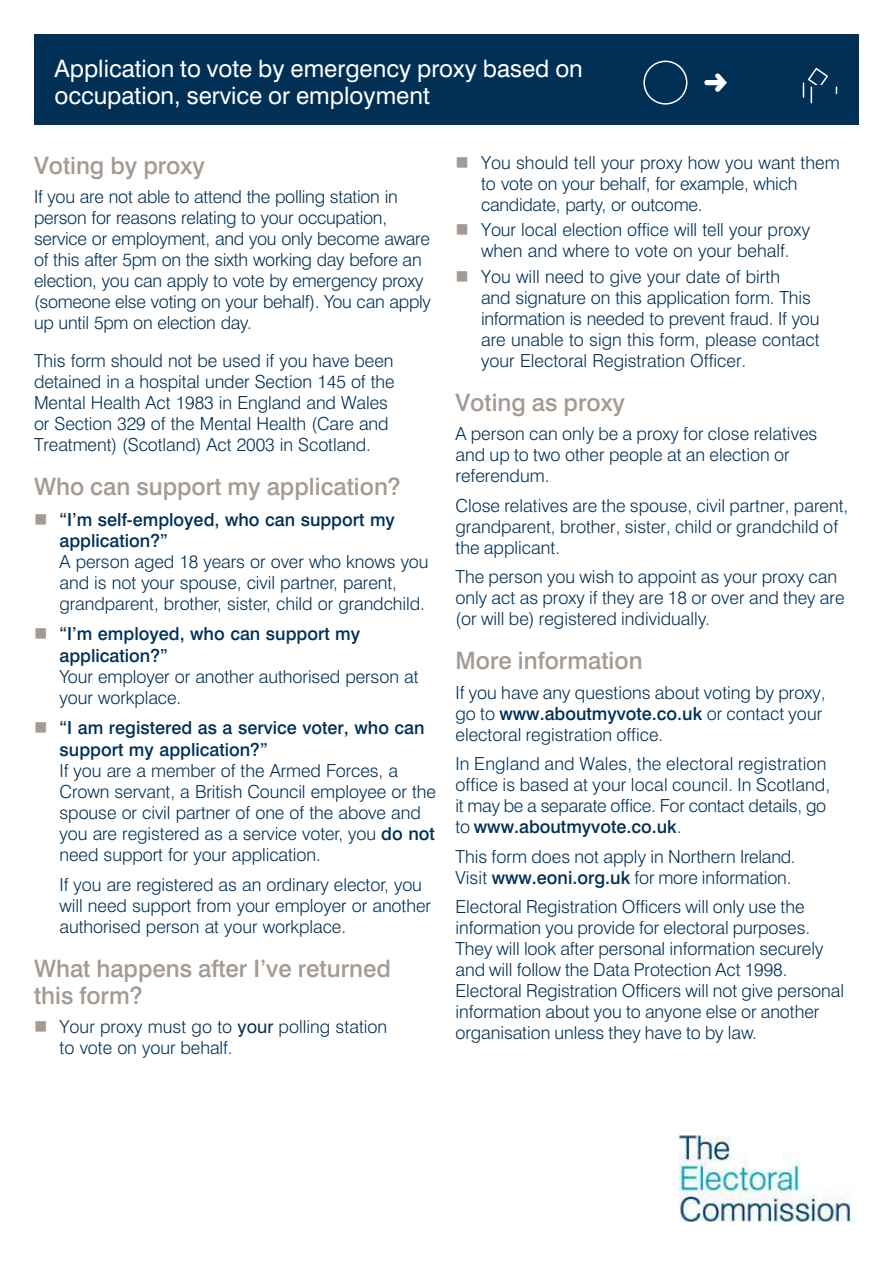
<style>
.page{position:relative;width:893px;height:1263px;background:#fff}
.page>*{position:absolute;margin:0;border:0;box-sizing:border-box;transform-origin:0 0}
.t1{font:500 24px/27px "Swiss 721 BT";color:#a49a94}
.t2{font:24px/27px "Swiss 721 BT";color:#fff}
.t3{font:300 18px/21px "Swiss 721 BT";letter-spacing:-.005em;color:#003055}
.t4{font:500 18px/21.6px "Swiss 721 BT";color:#003055}
.s1{color:#a49a94}
.s2{font-weight:500}
.s3{font-weight:400}
</style>
<div class="page">
<div style="left:34px;top:34px;width:825px;height:91px;background:#003055"></div>
<div style="left:643px;top:61px;width:44px;height:44px;border:2px solid #fff;border-radius:50%"></div>
<svg style="left:704px;top:73px;width:23px;height:19px"></svg>
<svg style="left:803px;top:68px;width:25px;height:35px"></svg>
<img style="left:679px;top:1135px;width:173px;height:87px">
<p class="t2" style="left:55px;top:54px;width:530px">Application to vote by emergency proxy based on occupation, service or employment</p>
<h2 class="t1" style="left:34px;top:152px;width:172px">Voting by proxy</h2>
<p class="t3" style="left:34px;top:186px;width:398px">If you are not able to attend the polling station in person for reasons relating to your occupation, service or employment, and you only become aware of this after 5pm on the sixth working day before an election, you can apply to vote by emergency proxy (someone else voting on your behalf). You can apply up until 5pm on election day.</p>
<p class="t3" style="left:34px;top:350px;width:362px">This form should not be used if you have been detained in a hospital under Section 145 of the Mental Health Act 1983 in England and Wales or Section 329 of the Mental Health (Care and Treatment) (Scotland) Act 2003 in Scotland.</p>
<h2 class="t1" style="left:34px;top:473px;width:368px">Who can support my application?</h2>
<p class="t4" style="left:60px;top:508px;width:337px;text-indent:-26px"><span class="s1">■</span> “I’m self-employed, who can support my application?”</p>
<p class="t3" style="left:60px;top:551px;width:371px">A person aged 18 years or over who knows you and is not your spouse, civil partner, parent, grandparent, brother, sister, child or grandchild.</p>
<p class="t4" style="left:60px;top:623px;width:302px;text-indent:-26px"><span class="s1">■</span> “I’m employed, who can support my application?”</p>
<p class="t3" style="left:60px;top:666px;width:360px">Your employer or another authorised person at your workplace.</p>
<p class="t4" style="left:60px;top:717px;width:366px;text-indent:-26px"><span class="s1">■</span> “I am registered as a service voter, who can support my application?”</p>
<p class="t3" style="left:60px;top:759px;width:378px">If you are a member of the Armed Forces, a Crown servant, a British Council employee or the spouse or civil partner of one of the above and you are registered as a service voter, you <span class="s2">do not </span>need support for your application.</p>
<p class="t3" style="left:60px;top:874px;width:373px">If you are registered as an ordinary elector, you will need support from your employer or another authorised person at your workplace.</p>
<h2 class="t1" style="left:34px;top:954px;width:358px">What happens after I’ve returned this form?</h2>
<p class="t3" style="left:60px;top:1016px;width:329px;text-indent:-26px"><span class="s1">■</span> Your proxy must go to <span class="s3">your</span> polling station to vote on your behalf.</p>
<p class="t3" style="left:481px;top:152px;width:360px;text-indent:-26px"><span class="s1">■</span> You should tell your proxy how you want them to vote on your behalf, for example, which candidate, party, or outcome.</p>
<p class="t3" style="left:455px;top:219px;width:356px;text-align:center"><span class="s1">■</span> Your local election office will tell your proxy when and where to vote on your behalf.</p>
<p class="t3" style="left:481px;top:265px;width:340px;text-indent:-26px"><span class="s1">■</span> You will need to give your date of birth<br>and signature on this application form. This information is needed to prevent fraud. If you are unable to sign this form, please contact your Electoral Registration Officer.</p>
<h2 class="t1" style="left:455px;top:388px;width:171px">Voting as proxy</h2>
<p class="t3" style="left:455px;top:423px;width:363px">A person can only be a proxy for close relatives and up to two other people at an election or referendum.</p>
<p class="t3" style="left:455px;top:494px;width:394px">Close relatives are the spouse, civil partner, parent, grandparent, brother, sister, child or grandchild of the applicant.</p>
<p class="t3" style="left:455px;top:566px;width:391px">The person you wish to appoint as your proxy can only act as proxy if they are 18 or over and they are (or will be) registered individually.</p>
<h2 class="t1" style="left:455px;top:647px;width:189px">More information</h2>
<p class="t3" style="left:455px;top:681px;width:372px">If you have any questions about voting by proxy, go to <span class="s2">www.aboutmyvote.co.uk</span> or contact your electoral registration office.</p>
<p class="t3" style="left:455px;top:753px;width:376px">In England and Wales, the electoral registration office is based at your local council. In Scotland, it may be a separate office. For contact details, go to <span class="s2">www.aboutmyvote.co.uk</span>.</p>
<p class="t3" style="left:455px;top:846px;width:342px">This form does not apply in Northern Ireland.<br>Visit <span class="s2">www.eoni.org.uk</span> for more information.</p>
<p class="t3" style="left:455px;top:896px;width:390px">Electoral Registration Officers will only use the information you provide for electoral purposes.<br>They will look after personal information securely and will follow the Data Protection Act 1998.<br>Electoral Registration Officers will not give personal information about you to anyone else or another organisation unless they have to by law.</p>
</div>
